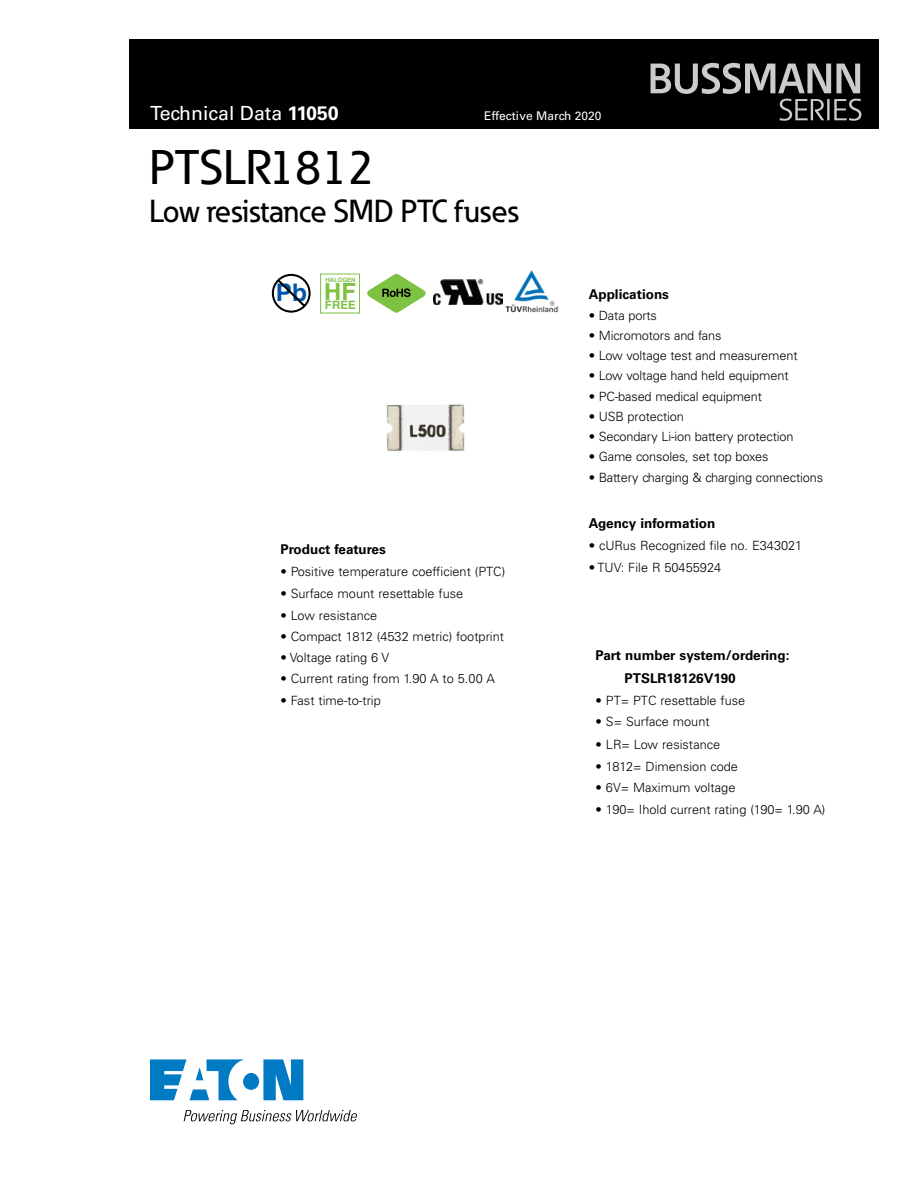
<style>
.page{position:relative;width:918px;height:1188px;background:#fff}
.page>*{position:absolute;margin:0;border:0;box-sizing:border-box;transform-origin:0 0}
.t1{font:500 48px "Eaton";color:#000}
.t2{font:500 31.5px "Eaton";letter-spacing:-.01em;color:#000}
.t3{font:700 24.3px "Helvetica";color:#0054a6}
.t4{font:700 23.7px "Helvetica";color:#7dc242}
.t5{font:19.5px "Univers LT Std";color:#fff}
.t6{font:700 13.5px/22.5px "Univers LT Std";color:#000}
.t7{font:300 12.75px "Univers LT Std";color:#000}
.t8{font:300 12.75px "Univers";color:#000}
.t9{font:12px "Univers LT Std";color:#fff}
.t10{font:700 11.55px "Helvetica";color:#7dc242}
.t11{font:700 6px "Helvetica";color:#7dc242}
.s1{font-weight:700}
</style>
<div class="page">
<div style="left:129px;top:39px;width:750px;height:90px;background:#000"></div>
<svg style="left:651px;top:63px;width:210px;height:58px"></svg>
<svg style="left:150px;top:1059px;width:153px;height:41px"></svg>
<svg style="left:184px;top:1110px;width:173px;height:14px"></svg>
<img style="left:386px;top:404px;width:79px;height:47px">
<svg style="left:272px;top:274px;width:39px;height:39px"></svg>
<div style="left:320px;top:274px;width:40px;height:39px;border:1px solid #7dc242"></div>
<svg style="left:367px;top:274px;width:59px;height:39px"></svg>
<img style="left:433px;top:279px;width:69px;height:26px">
<img style="left:505px;top:270px;width:54px;height:43px">
<h3 class="t5" style="left:150px;top:102px;width:190px">Technical Data <span class="s1">11050</span></h3>
<p class="t9" style="left:484px;top:109px;width:119px">Effective March 2020</p>
<h1 class="t1" style="left:149px;top:138px;width:226px">PTSLR1812</h1>
<h2 class="t2" style="left:149px;top:192px;width:371px">Low resistance SMD PTC fuses</h2>
<h3 class="t3" style="left:276px;top:278px;width:33px">Pb</h3>
<p class="t11" style="left:325px;top:276px;width:32px">HALOGEN</p>
<h3 class="t4" style="left:324px;top:277px;width:33px">HF</h3>
<p class="t10" style="left:325px;top:298px;width:32px">FREE</p>
<p class="t6" style="left:280px;top:538px;width:107px">Product features</p>
<p class="t7" style="left:280px;top:564px;width:226px">• Positive temperature coefficient (PTC)</p>
<p class="t7" style="left:280px;top:586px;width:184px">• Surface mount resettable fuse</p>
<p class="t7" style="left:280px;top:607px;width:98px">• Low resistance</p>
<p class="t8" style="left:280px;top:629px;width:225px">• Compact 1812 (4532 metric) footprint</p>
<p class="t7" style="left:280px;top:649px;width:110px">• Voltage rating 6 V</p>
<p class="t7" style="left:280px;top:671px;width:216px">• Current rating from 1.90 A to 5.00 A</p>
<p class="t7" style="left:280px;top:693px;width:102px">• Fast time-to-trip</p>
<p class="t6" style="left:589px;top:283px;width:82px">Applications</p>
<p class="t7" style="left:589px;top:307px;width:70px">• Data ports</p>
<p class="t7" style="left:589px;top:328px;width:134px">• Micromotors and fans</p>
<p class="t7" style="left:589px;top:348px;width:210px">• Low voltage test and measurement</p>
<p class="t7" style="left:589px;top:368px;width:201px">• Low voltage hand held equipment</p>
<p class="t7" style="left:589px;top:388px;width:175px">• PC-based medical equipment</p>
<p class="t7" style="left:589px;top:409px;width:97px">• USB protection</p>
<p class="t7" style="left:589px;top:429px;width:206px">• Secondary Li-ion battery protection</p>
<p class="t7" style="left:589px;top:449px;width:181px">• Game consoles, set top boxes</p>
<p class="t7" style="left:589px;top:469px;width:236px">• Battery charging &amp; charging connections</p>
<p class="t6" style="left:589px;top:512px;width:128px">Agency information</p>
<p class="t7" style="left:589px;top:538px;width:215px">• cURus Recognized file no. E343021</p>
<p class="t7" style="left:589px;top:560px;width:134px">• TUV: File R 50455924</p>
<p class="t6" style="left:625px;top:645px;width:166px;text-indent:-29px">Part number system/ordering:<br>PTSLR18126V190</p>
<p class="t7" style="left:596px;top:693px;width:151px">• PT= PTC resettable fuse</p>
<p class="t7" style="left:596px;top:714px;width:116px">• S= Surface mount</p>
<p class="t7" style="left:596px;top:737px;width:126px">• LR= Low resistance</p>
<p class="t7" style="left:596px;top:759px;width:144px">• 1812= Dimension code</p>
<p class="t7" style="left:596px;top:780px;width:141px">• 6V= Maximum voltage</p>
<p class="t7" style="left:596px;top:802px;width:231px">• 190= Ihold current rating (190= 1.90 A)</p>
</div>
